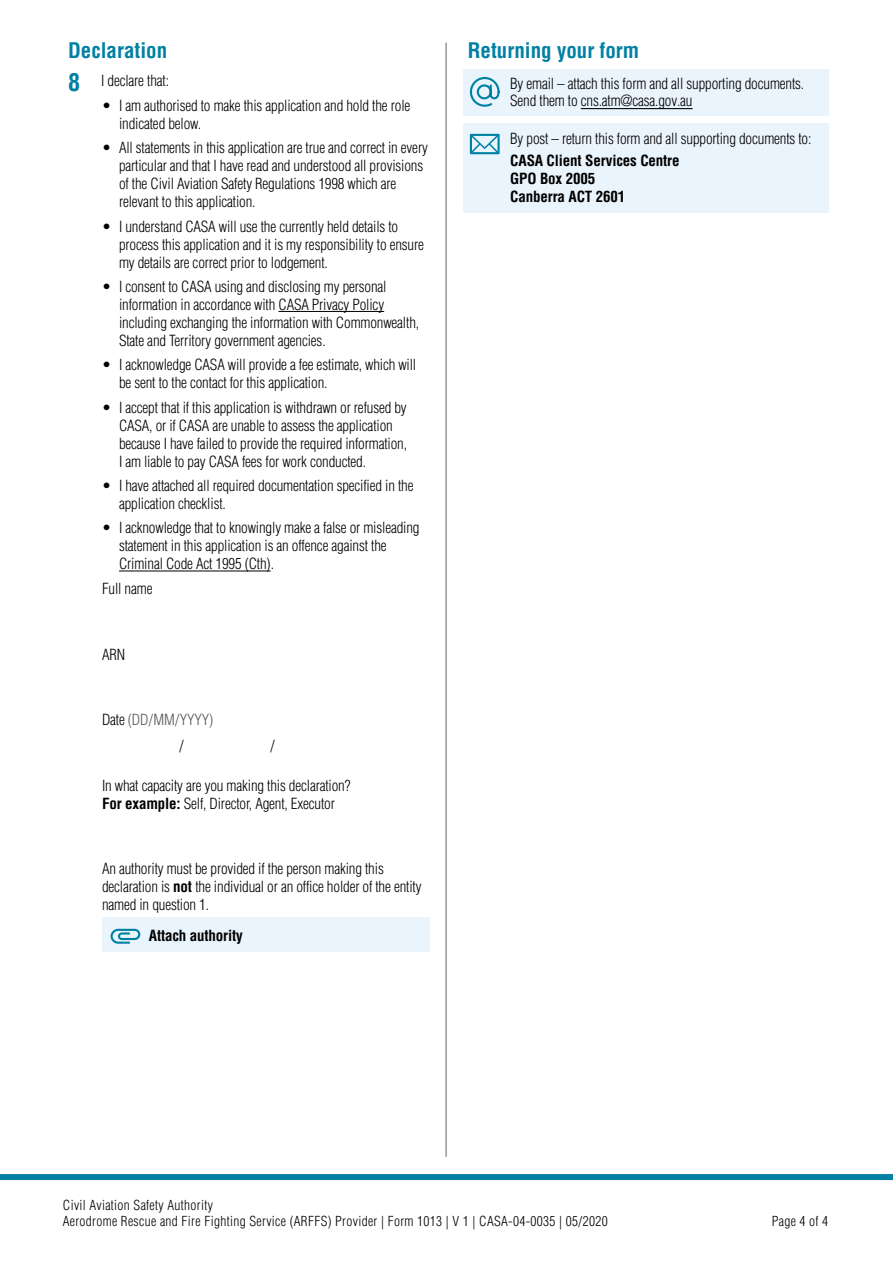
<style>
.page{position:relative;width:893px;height:1263px;background:#fff}
.page>*{position:absolute;margin:0;border:0;box-sizing:border-box;transform-origin:0 0}
.t1{font:700 condensed 24px "Helvetica LT Std";color:#0081a3}
.t2{font:700 condensed 21px "Helvetica LT Std";color:#0081a3}
.Bullets_Indent_13mm{font:300 condensed 15px/18px "Helvetica LT Std";letter-spacing:-.01em;color:#000}
.P_Indent_9mm_10pt_SA{font:300 condensed 15px/18px "Helvetica LT Std";letter-spacing:-.01em;color:#000}
.P_Indent_9mm_10pt_SA-2{font:700 condensed 15px "Helvetica LT Std";letter-spacing:-.01em;color:#000}
.P_Indent_9mm_10pt_SA-3{font:300 condensed 15px/25.7px "Helvetica LT Std";letter-spacing:-.01em;color:#58595b}
.Attached_note_10pt_B{font:700 condensed 15px "Helvetica LT Std";letter-spacing:-.01em;color:#000}
._1SH__P_Indent_9mm_1{font:300 condensed 15px "Helvetica LT Std";letter-spacing:-.01em;color:#000}
.t3{font:300 condensed 13.5px/16.5px "Helvetica LT Std";letter-spacing:.025em;color:#000}
.s1{color:#000}
.s2{font-weight:700}
</style>
<div class="page">
<div style="left:0;top:1174px;width:893px;height:6px;background:#0081a3"></div>
<hr style="left:445px;top:43px;width:2px;height:1114px;background:#939598">
<hr style="left:278px;top:311px;width:106px;height:1px;background:#000">
<hr style="left:119px;top:571px;width:152px;height:1px;background:#000">
<div style="left:102px;top:918px;width:327px;height:34px;background:#eaf4fc"></div>
<div style="left:463px;top:69px;width:366px;height:47px;background:#eaf4fc"></div>
<div style="left:463px;top:123px;width:366px;height:89px;background:#eaf4fc"></div>
<div style="left:470px;top:134px;width:30px;height:20px;border:2px solid #0081a3"></div>
<hr style="left:581px;top:108px;width:112px;height:1px;background:#000">
<h1 class="t2" style="left:68px;top:37px;width:101px">Declaration</h1>
<h1 class="t1" style="left:68px;top:67px;width:13px">8</h1>
<p class="_1SH__P_Indent_9mm_1" style="left:101px;top:72px;width:69px">I declare that:</p>
<p class="Bullets_Indent_13mm" style="left:119px;top:96px;width:293px;text-indent:-17px">• I am authorised to make this application and hold the role indicated below.</p>
<p class="Bullets_Indent_13mm" style="left:119px;top:139px;width:311px;text-indent:-17px">• All statements in this application are true and correct in every particular and that I have read and understood all provisions of the Civil Aviation Safety Regulations 1998 which are relevant to this application.</p>
<p class="Bullets_Indent_13mm" style="left:119px;top:217px;width:306px;text-indent:-17px">• I understand CASA will use the currently held details to process this application and it is my responsibility to ensure my details are correct prior to lodgement.</p>
<p class="Bullets_Indent_13mm" style="left:119px;top:277px;width:302px;text-indent:-17px">• I consent to CASA using and disclosing my personal information in accordance with CASA Privacy Policy including exchanging the information with Commonwealth, State and Territory government agencies.</p>
<p class="Bullets_Indent_13mm" style="left:119px;top:356px;width:299px;text-indent:-17px">• I acknowledge CASA will provide a fee estimate, which will be sent to the contact for this application.</p>
<p class="Bullets_Indent_13mm" style="left:119px;top:398px;width:289px;text-indent:-17px">• I accept that if this application is withdrawn or refused by CASA, or if CASA are unable to assess the application because I have failed to provide the required information, I am liable to pay CASA fees for work conducted.</p>
<p class="Bullets_Indent_13mm" style="left:119px;top:477px;width:296px;text-indent:-17px">• I have attached all required documentation specified in the application checklist.</p>
<p class="Bullets_Indent_13mm" style="left:119px;top:519px;width:302px;text-indent:-17px">• I acknowledge that to knowingly make a false or misleading statement in this application is an offence against the<br>Criminal Code Act 1995 (Cth).</p>
<p class="P_Indent_9mm_10pt_SA" style="left:102px;top:579px;width:52px">Full name</p>
<p class="P_Indent_9mm_10pt_SA" style="left:102px;top:645px;width:25px">ARN</p>
<p class="P_Indent_9mm_10pt_SA-3" style="left:179px;top:707px;width:35px;text-indent:-77px"><span class="s1">Date</span> (DD/MM/YYYY) <span class="s1">/</span></p>
<p class="Bullets_Indent_13mm" style="left:270px;top:736px;width:6px">/</p>
<p class="P_Indent_9mm_10pt_SA" style="left:102px;top:776px;width:250px">In what capacity are you making this declaration?</p>
<p class="P_Indent_9mm_10pt_SA" style="left:102px;top:794px;width:234px"><span class="s2">For example:</span> Self, Director, Agent, Executor</p>
<p class="P_Indent_9mm_10pt_SA" style="left:102px;top:860px;width:321px">An authority must be provided if the person making this declaration is <span class="s2">not</span> the individual or an office holder of the entity named in question 1.</p>
<p class="Attached_note_10pt_B" style="left:149px;top:926px;width:96px">Attach authority</p>
<h1 class="t2" style="left:468px;top:37px;width:173px">Returning your form</h1>
<p class="P_Indent_9mm_10pt_SA" style="left:510px;top:75px;width:295px;line-height:16.8px">By email – attach this form and all supporting documents.<br>Send them to cns.atm@casa.gov.au</p>
<p class="P_Indent_9mm_10pt_SA" style="left:510px;top:130px;width:303px">By post – return this form and all supporting documents to:</p>
<p class="P_Indent_9mm_10pt_SA-2" style="left:510px;top:151px;width:171px">CASA Client Services Centre</p>
<p class="P_Indent_9mm_10pt_SA-2" style="left:510px;top:169px;width:87px">GPO Box 2005</p>
<p class="P_Indent_9mm_10pt_SA-2" style="left:510px;top:187px;width:117px">Canberra ACT 2601</p>
<p class="t3" style="left:63px;top:1197px;width:546px">Civil Aviation Safety Authority<br>Aerodrome Rescue and Fire Fighting Service (ARFFS) Provider | Form 1013 | V 1 | CASA-04-0035 | 05/2020</p>
<p class="t3" style="left:772px;top:1213px;width:58px">Page 4 of 4</p>
</div>
